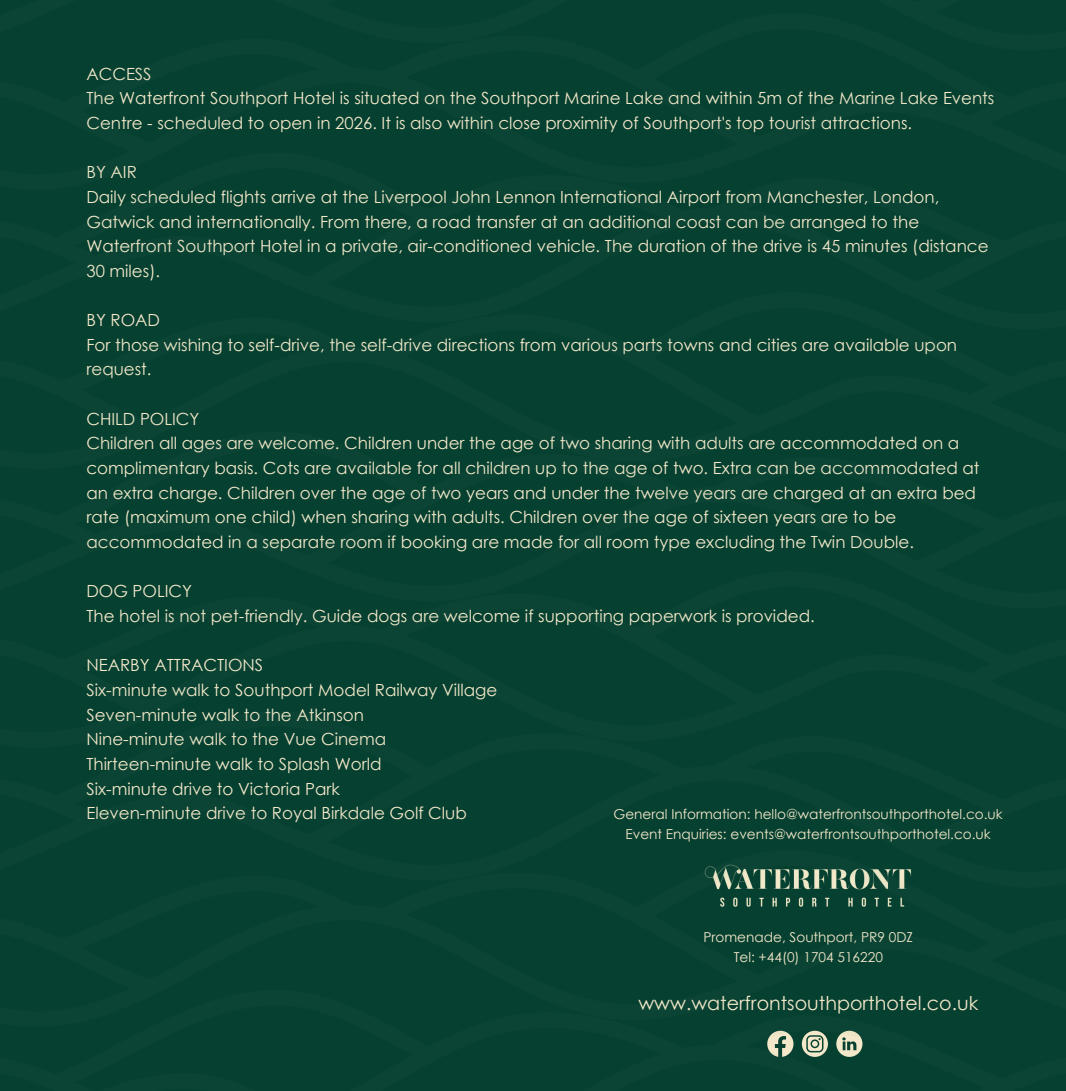
<style>
.page{position:relative;width:1066px;height:1091px;background:#fff}
.page>*{position:absolute;margin:0;border:0;box-sizing:border-box;transform-origin:0 0}
.t1{font:19.07px "Century Gothic";color:#f3e8c9}
.t2{font:16.8px/24.7px "Century Gothic";color:#f3e8c9}
.t3{font:13.65px "Century Gothic";color:#f3e8c9}
</style>
<div class="page">
<div style="left:0;top:0;width:1066px;height:1090px;background:#064030"></div>
<p class="t2" style="left:86px;top:61px;width:67px">ACCESS</p>
<p class="t2" style="left:86px;top:85px;width:910px">The Waterfront Southport Hotel is situated on the Southport Marine Lake and within 5m of the Marine Lake Events<br>Centre - scheduled to open in 2026. It is also within close proximity of Southport's top tourist attractions.</p>
<p class="t2" style="left:86px;top:159px;width:52px">BY AIR</p>
<p class="t2" style="left:86px;top:184px;width:904px">Daily scheduled flights arrive at the Liverpool John Lennon International Airport from Manchester, London, Gatwick and internationally. From there, a road transfer at an additional coast can be arranged to the Waterfront Southport Hotel in a private, air-conditioned vehicle. The duration of the drive is 45 minutes (distance 30 miles).</p>
<p class="t2" style="left:86px;top:307px;width:75px">BY ROAD</p>
<p class="t2" style="left:86px;top:332px;width:872px">For those wishing to self-drive, the self-drive directions from various parts towns and cities are available upon request.</p>
<p class="t2" style="left:86px;top:406px;width:115px">CHILD POLICY</p>
<p class="t2" style="left:86px;top:430px;width:895px">Children all ages are welcome. Children under the age of two sharing with adults are accommodated on a complimentary basis. Cots are available for all children up to the age of two. Extra can be accommodated at an extra charge. Children over the age of two years and under the twelve years are charged at an extra bed rate (maximum one child) when sharing with adults. Children over the age of sixteen years are to be accommodated in a separate room if booking are made for all room type excluding the Twin Double.</p>
<p class="t2" style="left:86px;top:578px;width:107px">DOG POLICY</p>
<p class="t2" style="left:86px;top:603px;width:730px">The hotel is not pet-friendly. Guide dogs are welcome if supporting paperwork is provided.</p>
<p class="t2" style="left:86px;top:652px;width:178px">NEARBY ATTRACTIONS</p>
<p class="t2" style="left:86px;top:677px;width:412px">Six-minute walk to Southport Model Railway Village</p>
<p class="t2" style="left:86px;top:702px;width:279px">Seven-minute walk to the Atkinson</p>
<p class="t2" style="left:86px;top:726px;width:301px">Nine-minute walk to the Vue Cinema</p>
<p class="t2" style="left:86px;top:751px;width:297px">Thirteen-minute walk to Splash World</p>
<p class="t2" style="left:86px;top:775px;width:255px">Six-minute drive to Victoria Park</p>
<p class="t2" style="left:86px;top:800px;width:382px">Eleven-minute drive to Royal Birkdale Golf Club</p>
<p class="t3" style="left:613px;top:805px;width:391px">General Information: hello@waterfrontsouthporthotel.co.uk</p>
<p class="t3" style="left:625px;top:825px;width:367px">Event Enquiries: events@waterfrontsouthporthotel.co.uk</p>
<p class="t3" style="left:703px;top:928px;width:211px">Promenade, Southport, PR9 0DZ</p>
<p class="t3" style="left:734px;top:948px;width:151px">Tel: +44(0) 1704 516220</p>
<p class="t1" style="left:638px;top:991px;width:341px">www.waterfrontsouthporthotel.co.uk</p>
</div>
